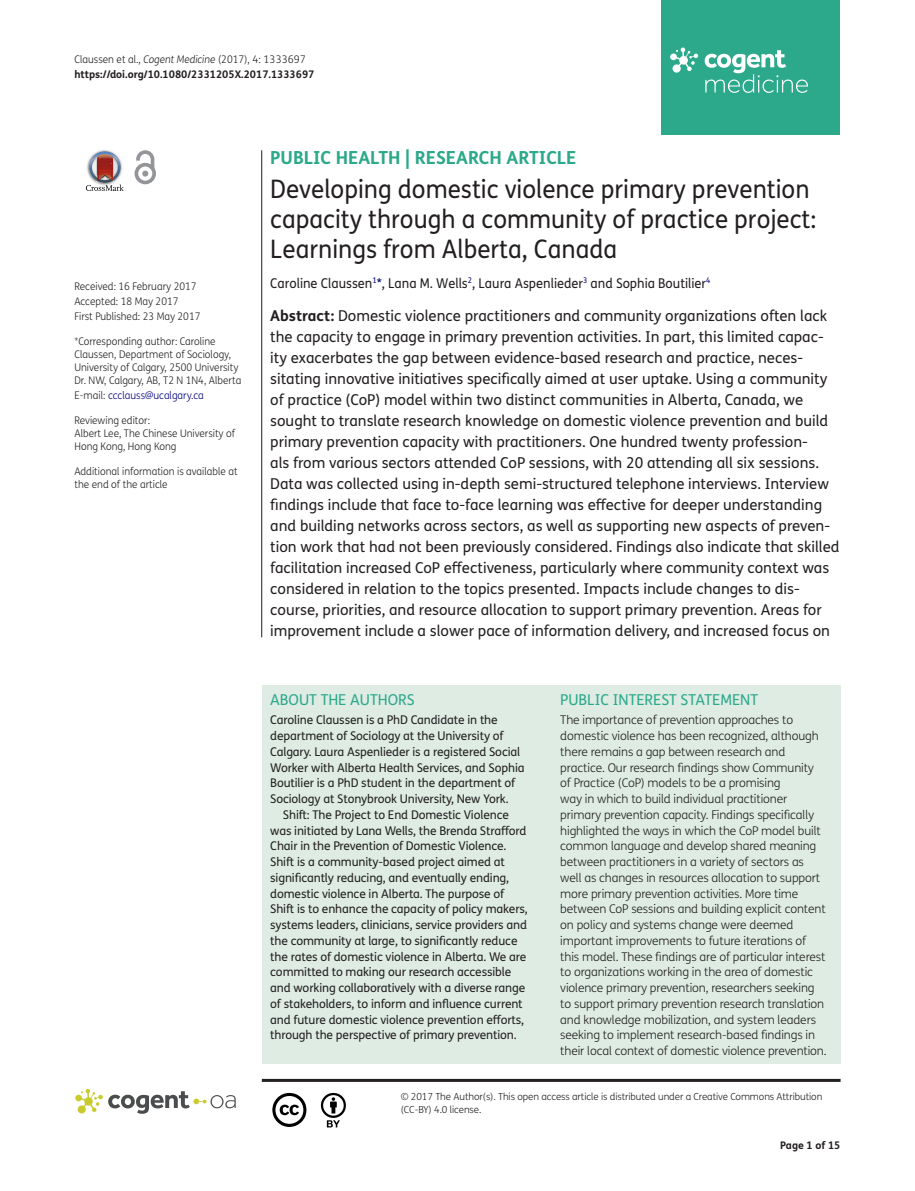
<style>
.page{position:relative;width:915px;height:1191px;background:#fff}
.page>*{position:absolute;margin:0;border:0;box-sizing:border-box;transform-origin:0 0}
.t1{font:25.5px/30px "FS Me Pro";color:#231f20;scale:.95 1}
.t2{font:700 18px "FS Me Pro";color:#2ca88a}
.t3{font:15px/21px "FS Me Pro";color:#231f20}
.t4{font:15px "FS Me Pro";color:#2ca88a}
.t5{font:13.5px "FS Me Pro";color:#231f20;scale:.95 1}
.t6{font:300 12px/15.8px "FS Me Pro";letter-spacing:-.01em;color:#231f20}
.t7{font:12px/15.8px "FS Me Pro";letter-spacing:-.01em;color:#231f20}
.t8{font:300 10.5px/12.8px "FS Me Pro";color:#231f20;scale:.95 1}
.t9{font:700 10.5px/15px "FS Me Pro";color:#231f20}
.t10{font:300 10.5px "FS Me Pro";color:#000080;scale:.95 1}
.t11{font:300 9.75px/12.8px "FS Me Pro";letter-spacing:-.01em;color:#231f20}
.s1{font-weight:300}
.s2{font-weight:300;font-style:italic}
.s3{color:#231f20}
.s4{color:#000080}
.s5{font-weight:700}
</style>
<div class="page">
<div style="left:661px;top:0;width:179px;height:134px;background:#2ca88a"></div>
<svg style="left:670px;top:48px;width:28px;height:25px"></svg>
<svg style="left:704px;top:50px;width:103px;height:43px"></svg>
<div style="left:261px;top:685px;width:579px;height:378px;background:#deece4"></div>
<svg style="left:86px;top:151px;width:38px;height:40px"></svg>
<svg style="left:134px;top:150px;width:22px;height:34px"></svg>
<hr style="left:261px;top:150px;width:1px;height:487px;background:#231f20">
<hr style="left:262px;top:1078px;width:578px;height:3px;background:#231f20">
<svg style="left:75px;top:1089px;width:161px;height:24px"></svg>
<svg style="left:272px;top:1093px;width:34px;height:34px"></svg>
<svg style="left:321px;top:1093px;width:25px;height:34px"></svg>
<p class="t9" style="left:74px;top:51px;width:241px"><span class="s1">Claussen et al.,</span> <span class="s2">Cogent Medicine</span> <span class="s1">(2017), 4: 1333697 </span>https://doi.org/10.1080/2331205X.2017.1333697</p>
<p class="t8" style="left:74px;top:279px;width:134px;line-height:14.9px">Received: 16 February 2017<br>Accepted: 18 May 2017<br>First Published: 23 May 2017</p>
<p class="t8" style="left:74px;top:335px;width:177px">*Corresponding author: Caroline Claussen, Department of Sociology, University of Calgary, 2500 University Dr. NW, Calgary, AB, T2 N 1N4, Alberta</p>
<p class="t10" style="left:74px;top:388px;width:138px"><span class="s3">E-mail:</span> ccclauss@ucalgary.ca</p>
<p class="t8" style="left:74px;top:414px;width:170px">Reviewing editor:<br>Albert Lee, The Chinese University of<br>Hong Kong, Hong Kong</p>
<p class="t8" style="left:74px;top:465px;width:173px">Additional information is available at the end of the article</p>
<p class="t2" style="left:270px;top:143px;width:307px">PUBLIC HEALTH | RESEARCH ARTICLE</p>
<h1 class="t1" style="left:270px;top:174px;width:576px">Developing domestic violence primary prevention capacity through a community of practice project:<br>Learnings from Alberta, Canada</h1>
<p class="t5" style="left:270px;top:273px;width:464px">Caroline Claussen<sup>1</sup><span class="s4">*</span>, Lana M. Wells<sup>2</sup>, Laura Aspenlieder<sup>3</sup> and Sophia Boutilier<sup>4</sup></p>
<p class="t3" style="left:270px;top:305px;width:570px"><span class="s5">Abstract:</span> Domestic violence practitioners and community organizations often lack the capacity to engage in primary prevention activities. In part, this limited capac&shy;ity exacerbates the gap between evidence-based research and practice, neces&shy;sitating innovative initiatives specifically aimed at user uptake. Using a community of practice (CoP) model within two distinct communities in Alberta, Canada, we sought to translate research knowledge on domestic violence prevention and build primary prevention capacity with practitioners. One hundred twenty profession-<br>als from various sectors attended CoP sessions, with 20 attending all six sessions.<br>Data was collected using in-depth semi-structured telephone interviews. Interview findings include that face to-face learning was effective for deeper understanding and building networks across sectors, as well as supporting new aspects of preven&shy;tion work that had not been previously considered. Findings also indicate that skilled facilitation increased CoP effectiveness, particularly where community context was considered in relation to the topics presented. Impacts include changes to dis&shy;course, priorities, and resource allocation to support primary prevention. Areas for improvement include a slower pace of information delivery, and increased focus on</p>
<p class="t4" style="left:270px;top:689px;width:146px">ABOUT THE AUTHORS</p>
<p class="t7" style="left:270px;top:712px;width:256px">Caroline Claussen is a PhD Candidate in the department of Sociology at the University of Calgary. Laura Aspenlieder is a registered Social Worker with Alberta Health Services, and Sophia Boutilier is a PhD student in the department of Sociology at Stonybrook University, New York.</p>
<p class="t7" style="left:270px;top:806px;width:259px;text-indent:13px">Shift: The Project to End Domestic Violence was initiated by Lana Wells, the Brenda Strafford Chair in the Prevention of Domestic Violence.<br>Shift is a community-based project aimed at significantly reducing, and eventually ending, domestic violence in Alberta. The purpose of Shift is to enhance the capacity of policy makers, systems leaders, clinicians, service providers and the community at large, to significantly reduce the rates of domestic violence in Alberta. We are committed to making our research accessible and working collaboratively with a diverse range of stakeholders, to inform and influence current and future domestic violence prevention efforts, through the perspective of primary prevention.</p>
<p class="t4" style="left:560px;top:689px;width:199px">PUBLIC INTEREST STATEMENT</p>
<p class="t6" style="left:560px;top:712px;width:268px">The importance of prevention approaches to domestic violence has been recognized, although there remains a gap between research and practice. Our research findings show Community of Practice (CoP) models to be a promising<br>way in which to build individual practitioner primary prevention capacity. Findings specifically highlighted the ways in which the CoP model built common language and develop shared meaning between practitioners in a variety of sectors as well as changes in resources allocation to support more primary prevention activities. More time between CoP sessions and building explicit content on policy and systems change were deemed important improvements to future iterations of this model. These findings are of particular interest to organizations working in the area of domestic violence primary prevention, researchers seeking to support primary prevention research translation and knowledge mobilization, and system leaders seeking to implement research-based findings in their local context of domestic violence prevention.</p>
<p class="t11" style="left:400px;top:1090px;width:423px">© 2017 The Author(s). This open access article is distributed under a Creative Commons Attribution (CC-BY) 4.0 license.</p>
<p class="t9" style="left:780px;top:1137px;width:62px">Page 1 of 15</p>
</div>
